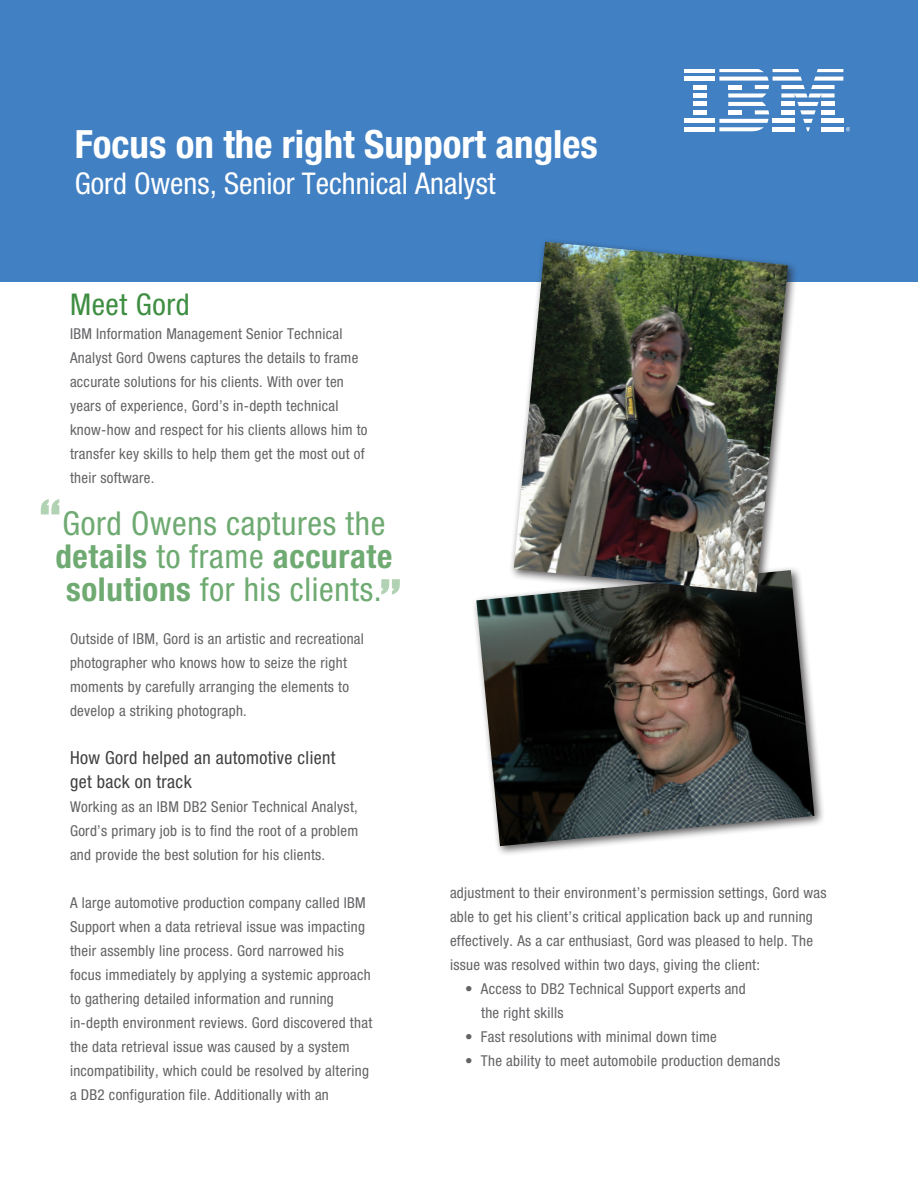
<style>
.page{position:relative;width:918px;height:1188px;background:#fff}
.page>*{position:absolute;margin:0;border:0;box-sizing:border-box;transform-origin:0 0}
.t1{font:60px "Impact";color:#b2d2b4}
.t2{font:700 condensed 39px "Helvetica Neue";color:#fff}
.t3{font:condensed 33px/33px "Helvetica Neue";letter-spacing:.02em;color:#6eaa71;text-align:center}
.t4{font:condensed 30px "Helvetica Neue";color:#fff}
.t5{font:condensed 30px "Helvetica Neue";letter-spacing:.02em;color:#3e8e42}
.t6{font:condensed 18px/24px "Helvetica Neue";letter-spacing:.02em;color:#404040}
.t7{font:condensed 15px/24px "Helvetica Neue";letter-spacing:.02em;color:#636366}
.s1{font-weight:700}
</style>
<div class="page">
<div style="left:0;top:0;width:918px;height:282px;background:#4180c3"></div>
<hr style="left:684px;top:69px;width:31px;height:3px;background:#fff">
<hr style="left:684px;top:77px;width:31px;height:4px;background:#fff">
<hr style="left:693px;top:85px;width:13px;height:4px;background:#fff">
<div style="left:693px;top:93px;width:13px;height:5px;background:#fff"></div>
<hr style="left:693px;top:102px;width:13px;height:4px;background:#fff">
<hr style="left:693px;top:110px;width:13px;height:4px;background:#fff">
<hr style="left:684px;top:119px;width:31px;height:4px;background:#fff">
<hr style="left:684px;top:127px;width:31px;height:4px;background:#fff">
<svg style="left:719px;top:69px;width:130px;height:62px"></svg>
<div style="left:471px;top:565px;width:354px;height:292px;background:#231f20;opacity:.75"></div>
<img style="left:476px;top:570px;width:338px;height:276px">
<div style="left:509px;top:237px;width:290px;height:366px;background:#231f20;opacity:.75"></div>
<img style="left:514px;top:242px;width:274px;height:350px">
<p class="t2" style="left:75px;top:121px;width:525px">Focus on the right Support angles</p>
<p class="t4" style="left:75px;top:166px;width:422px">Gord Owens, Senior Technical Analyst</p>
<p class="t5" style="left:70px;top:288px;width:121px">Meet Gord</p>
<p class="t7" style="left:70px;top:322px;width:299px">IBM Information Management Senior Technical Analyst Gord Owens captures the details to frame accurate solutions for his clients. With over ten years of experience, Gord’s in-depth technical know-how and respect for his clients allows him to transfer key skills to help them get the most out of their software.</p>
<p class="t1" style="left:40px;top:486px;width:22px">“</p>
<p class="t3" style="left:55px;top:507px;width:338px">Gord Owens captures the <span class="s1">details</span> to frame <span class="s1">accurate solutions</span> for his clients.</p>
<p class="t1" style="left:380px;top:566px;width:22px">”</p>
<p class="t7" style="left:70px;top:627px;width:296px">Outside of IBM, Gord is an artistic and recreational photographer who knows how to seize the right moments by carefully arranging the elements to develop a striking photograph.</p>
<p class="t6" style="left:70px;top:746px;width:267px">How Gord helped an automotive client get back on track</p>
<p class="t7" style="left:70px;top:795px;width:290px;text-align:justify">Working as an IBM DB2 Senior Technical Analyst, Gord’s primary job is to find the root of a problem and provide the best solution for his clients.</p>
<p class="t7" style="left:70px;top:891px;width:304px">A large automotive production company called IBM Support when a data retrieval issue was impacting their assembly line process. Gord narrowed his focus immediately by applying a systemic approach to gathering detailed information and running in-depth environment reviews. Gord discovered that the data retrieval issue was caused by a system incompatibility, which could be resolved by altering a DB2 configuration file. Additionally with an</p>
<p class="t7" style="left:450px;top:881px;width:378px">adjustment to their environment’s permission settings, Gord was able to get his client’s critical application back up and running effectively. As a car enthusiast, Gord was pleased to help. The</p>
<p class="t7" style="left:450px;top:953px;width:312px">issue was resolved within two days, giving the client:</p>
<p class="t7" style="left:481px;top:977px;width:266px;text-indent:-16px">• Access to DB2 Technical Support experts and the right skills</p>
<p class="t7" style="left:465px;top:1025px;width:253px">• Fast resolutions with minimal down time</p>
<p class="t7" style="left:465px;top:1049px;width:316px">• The ability to meet automobile production demands</p>
</div>
